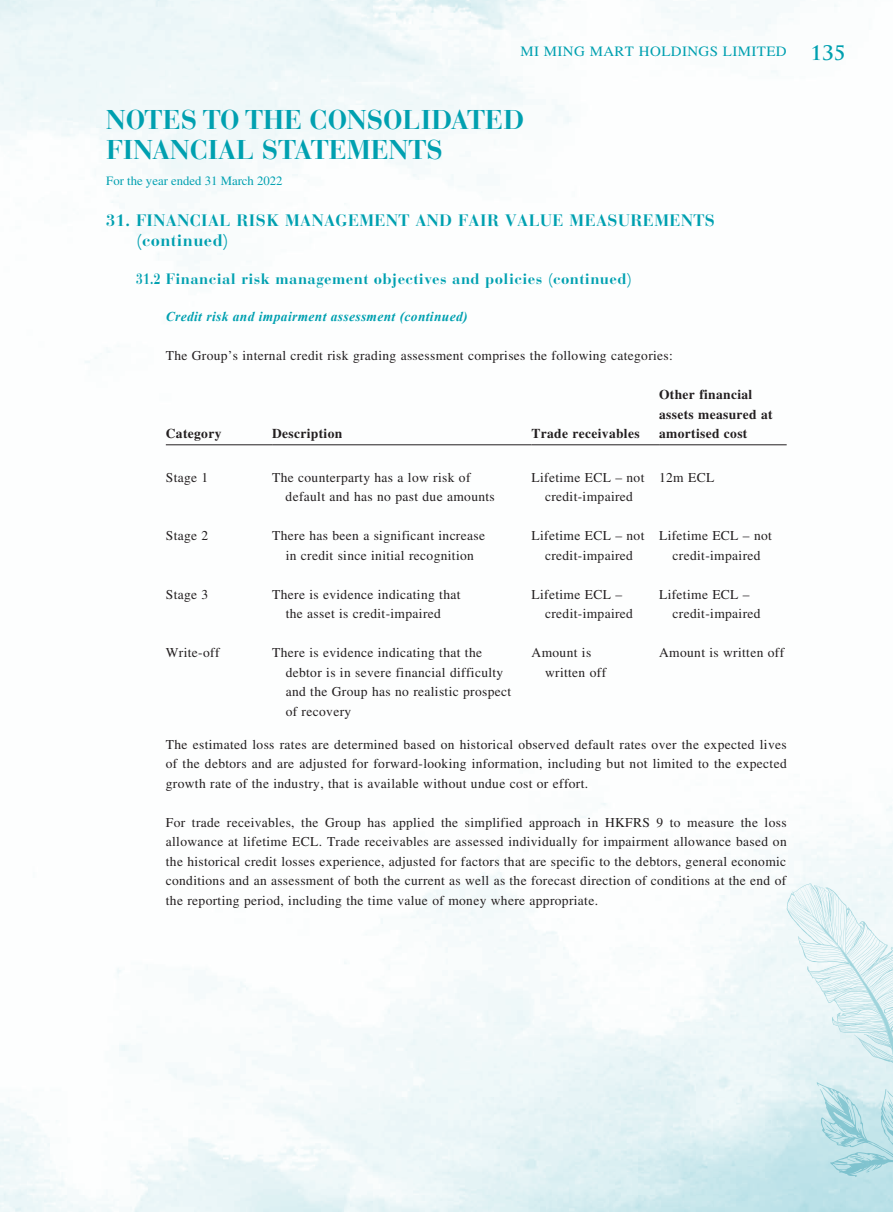
<style>
.page{position:relative;width:893px;height:1212px;background:#fff}
.page>*{position:absolute;margin:0;border:0;box-sizing:border-box;transform-origin:0 0}
.t1{font:700 27px/30px "Bauer Bodoni Std";color:#00a0b0}
.t2{font:700 16.5px/19.5px "Bauer Bodoni Std";letter-spacing:.03em;color:#00a0b0}
.t3{font:700 15px "Bauer Bodoni Std";letter-spacing:.03em;color:#00a0b0;scale:.8 1}
.t4{font:14.25px "Times LT Std";letter-spacing:.025em;color:#00a0b0;scale:1.05 1}
.t5{font:13.5px/19.5px "Times LT Std";letter-spacing:.025em;color:#231f20}
.t6{font:700 13.5px/19.5px "Times LT Std";letter-spacing:.025em;color:#231f20}
.t7{font:italic 700 13.5px "Times New Roman";letter-spacing:.025em;color:#00a0b0}
.t8{font:12.75px "Times LT Std";color:#00a0b0}
.s1{font-family:"Trajan Pro";font-weight:700;font-size:19.5px}
</style>
<div class="page">
<svg style="left:787px;top:883px;width:106px;height:294px"></svg>
<hr style="left:166px;top:444px;width:106px;height:1px;background:#231f20">
<hr style="left:272px;top:444px;width:259px;height:1px;background:#231f20">
<hr style="left:531px;top:444px;width:128px;height:1px;background:#231f20">
<hr style="left:659px;top:444px;width:128px;height:1px;background:#231f20">
<p class="t4" style="left:520px;top:44px;width:311px">MI MING MART HOLDINGS LIMITED <span class="s1">135</span></p>
<h1 class="t1" style="left:106px;top:104px;width:419px">NOTES TO THE CONSOLIDATED<br>FINANCIAL STATEMENTS</h1>
<p class="t8" style="left:106px;top:174px;width:178px">For the year ended 31 March 2022</p>
<p class="t2" style="left:136px;top:211px;width:580px;text-indent:-30px">31. FINANCIAL RISK MANAGEMENT AND FAIR VALUE MEASUREMENTS (continued)</p>
<p class="t3" style="left:136px;top:269px;width:621px">31.2 Financial risk management objectives and policies (continued)</p>
<p class="t7" style="left:166px;top:307px;width:303px">Credit risk and impairment assessment (continued)</p>
<p class="t5" style="left:166px;top:346px;width:509px">The Group’s internal credit risk grading assessment comprises the following categories:</p>
<p class="t6" style="left:166px;top:424px;width:57px">Category</p>
<p class="t6" style="left:272px;top:424px;width:72px">Description</p>
<p class="t6" style="left:532px;top:424px;width:110px">Trade receivables</p>
<p class="t6" style="left:659px;top:385px;width:115px">Other financial assets measured at amortised cost</p>
<p class="t5" style="left:166px;top:467px;width:44px">Stage 1</p>
<p class="t5" style="left:286px;top:467px;width:211px;text-indent:-14px">The counterparty has a low risk of default and has no past due amounts</p>
<p class="t5" style="left:532px;top:467px;width:114px;text-align:center">Lifetime ECL – not credit-impaired</p>
<p class="t5" style="left:659px;top:467px;width:57px">12m ECL</p>
<p class="t5" style="left:166px;top:526px;width:44px">Stage 2</p>
<p class="t5" style="left:272px;top:526px;width:214px;text-align:center">There has been a significant increase in credit since initial recognition</p>
<p class="t5" style="left:532px;top:526px;width:114px;text-align:center">Lifetime ECL – not credit-impaired</p>
<p class="t5" style="left:659px;top:526px;width:114px;text-align:center">Lifetime ECL – not credit-impaired</p>
<p class="t5" style="left:166px;top:584px;width:44px">Stage 3</p>
<p class="t5" style="left:272px;top:584px;width:190px;text-align:center">There is evidence indicating that the asset is credit-impaired</p>
<p class="t5" style="left:545px;top:584px;width:89px;text-indent:-14px">Lifetime ECL – credit-impaired</p>
<p class="t5" style="left:673px;top:584px;width:89px;text-indent:-14px">Lifetime ECL – credit-impaired</p>
<p class="t5" style="left:166px;top:643px;width:55px">Write-off</p>
<p class="t5" style="left:286px;top:643px;width:227px;text-indent:-14px">There is evidence indicating that the debtor is in severe financial difficulty and the Group has no realistic prospect of recovery</p>
<p class="t5" style="left:545px;top:643px;width:63px;text-indent:-14px">Amount is written off</p>
<p class="t5" style="left:659px;top:643px;width:127px">Amount is written off</p>
<p class="t5" style="left:166px;top:734px;width:622px;text-align:justify">The estimated loss rates are determined based on historical observed default rates over the expected lives of the debtors and are adjusted for forward-looking information, including but not limited to the expected growth rate of the industry, that is available without undue cost or effort.</p>
<p class="t5" style="left:166px;top:812px;width:622px;text-align:justify">For trade receivables, the Group has applied the simplified approach in HKFRS 9 to measure the loss allowance at lifetime ECL. Trade receivables are assessed individually for impairment allowance based on the historical credit losses experience, adjusted for factors that are specific to the debtors, general economic conditions and an assessment of both the current as well as the forecast direction of conditions at the end of the reporting period, including the time value of money where appropriate.</p>
</div>
